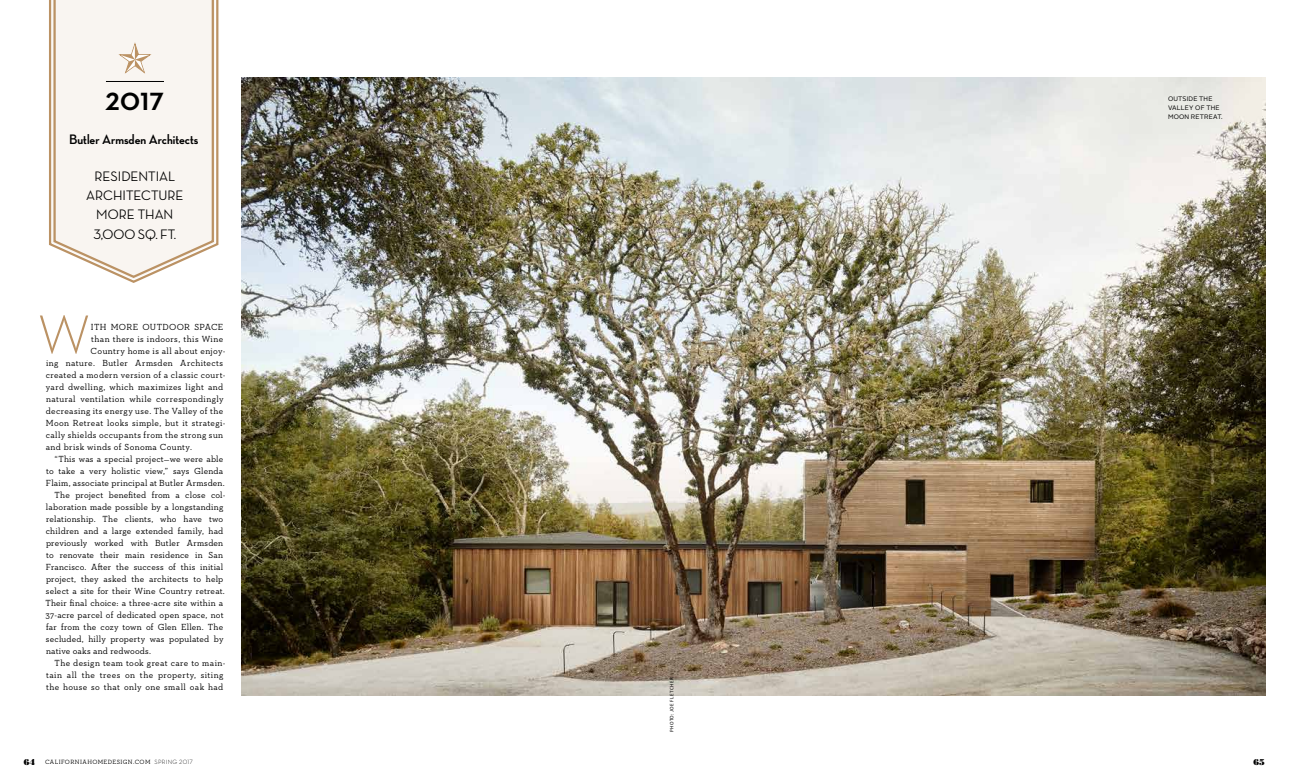
<style>
.page{position:relative;width:1296px;height:783px;background:#fff}
.page>*{position:absolute;margin:0;border:0;box-sizing:border-box;transform-origin:0 0}
.t1{font:300 55.7px "Neutra Text";color:#bb9264}
.t2{font:700 32.5px "Neutra Disp";color:#000}
.t3{font:500 14px/19.3px "Neutra Disp";color:#000;text-align:center}
.t4{font:700 14px "Neutra Disp";color:#000}
.t5{font:9px "Neutraface Slab Text";letter-spacing:.03em;color:#000}
.t6{font:8.5px "Bodoni Poster";color:#000}
.t7{font:6.5px/9px "Alright Sans";letter-spacing:.025em;color:#000}
.t8{font:6.2px "Neutraface Slab Text";letter-spacing:.065em;color:#000}
.t9{font:5px "Myriad Pro";letter-spacing:.08em;color:#000}
.s1{font-family:"Bodoni Poster";font-size:8.5px}
.s2{font-family:"Neutra Text Light Alt"}
</style>
<div class="page">
<svg style="left:49px;top:0;width:170px;height:283px"></svg>
<svg style="left:52px;top:0;width:164px;height:279px"></svg>
<hr style="left:106px;top:81px;width:58px;height:1px;background:#000">
<img style="left:242px;top:78px;width:1023px;height:617px">
<svg style="left:118px;top:41px;width:33px;height:33px"></svg>
<h2 class="t2" style="left:106px;top:81px;width:60px">2017</h2>
<h3 class="t4" style="left:69px;top:132px;width:131px">Butler Armsden Architects</h3>
<h3 class="t3" style="left:86px;top:166px;width:99px">RESIDENTIAL<br>ARCHITECTURE<br>MORE THAN<br>3,000 SQ. FT.</h3>
<h1 class="t1" style="left:38px;top:300px;width:54px">W</h1>
<p class="t5" style="left:91px;top:321px;width:134px">ITH MORE OUTDOOR SPACE</p>
<p class="t5" style="left:91px;top:333px;width:134px">than there is indoors, this Wine</p>
<p class="t5" style="left:91px;top:345px;width:136px">Country home is all about enjoy-</p>
<p class="t5" style="left:46px;top:357px;width:179px">ing nature. Butler Armsden Architects</p>
<p class="t5" style="left:46px;top:369px;width:181px">created a modern version of a classic court-</p>
<p class="t5" style="left:46px;top:381px;width:179px">yard dwelling, which maximizes light and</p>
<p class="t5" style="left:46px;top:393px;width:179px">natural ventilation while correspondingly</p>
<p class="t5" style="left:46px;top:405px;width:179px">decreasing its energy use. The Valley of the</p>
<p class="t5" style="left:46px;top:417px;width:181px">Moon Retreat looks simple, but it strategi-</p>
<p class="t5" style="left:46px;top:429px;width:179px">cally shields occupants from the strong sun</p>
<p class="t5" style="left:46px;top:441px;width:148px">and brisk winds of Sonoma County.</p>
<p class="t5" style="left:55px;top:453px;width:170px">“This was a special project—we were able</p>
<p class="t5" style="left:46px;top:465px;width:179px">to take a very holistic view,” says Glenda</p>
<p class="t5" style="left:46px;top:477px;width:181px">Flaim, associate principal at Butler Armsden.</p>
<p class="t5" style="left:55px;top:489px;width:173px">The project benefited from a close col-</p>
<p class="t5" style="left:46px;top:501px;width:179px">laboration made possible by a longstanding</p>
<p class="t5" style="left:46px;top:513px;width:179px">relationship. The clients, who have two</p>
<p class="t5" style="left:46px;top:525px;width:179px">children and a large extended family, had</p>
<p class="t5" style="left:46px;top:537px;width:179px">previously worked with Butler Armsden</p>
<p class="t5" style="left:46px;top:549px;width:179px">to renovate their main residence in San</p>
<p class="t5" style="left:46px;top:561px;width:179px">Francisco. After the success of this initial</p>
<p class="t5" style="left:46px;top:573px;width:179px">project, they asked the architects to help</p>
<p class="t5" style="left:46px;top:585px;width:181px">select a site for their Wine Country retreat.</p>
<p class="t5" style="left:45px;top:597px;width:179px">Their final choice: a three-acre site within a</p>
<p class="t5" style="left:45px;top:609px;width:180px">37-acre parcel of dedicated open space, not</p>
<p class="t5" style="left:46px;top:621px;width:179px">far from the cozy town of Glen Ellen. The</p>
<p class="t5" style="left:46px;top:633px;width:179px">secluded, hilly property was populated by</p>
<p class="t5" style="left:46px;top:645px;width:107px">native oaks and redwoods.</p>
<p class="t5" style="left:55px;top:657px;width:173px">The design team took great care to main-</p>
<p class="t5" style="left:46px;top:669px;width:179px">tain all the trees on the property, siting</p>
<p class="t5" style="left:46px;top:681px;width:179px">the house so that only one small oak had</p>
<p class="t9" style="left:669px;top:732px;width:56px;rotate:-90deg">PHOTO: JOE FLETCHER</p>
<p class="t7" style="left:1168px;top:94px;width:56px">OUTSIDE THE<br>VALLEY OF THE<br>MOON RETREAT.</p>
<p class="t8" style="left:24px;top:758px;width:171px"><span class="s1">64</span> CALIFORNIAHOMEDESIGN.COM <span class="s2">SPRING 2017</span></p>
<p class="t6" style="left:1253px;top:756px;width:13px">65</p>
</div>
